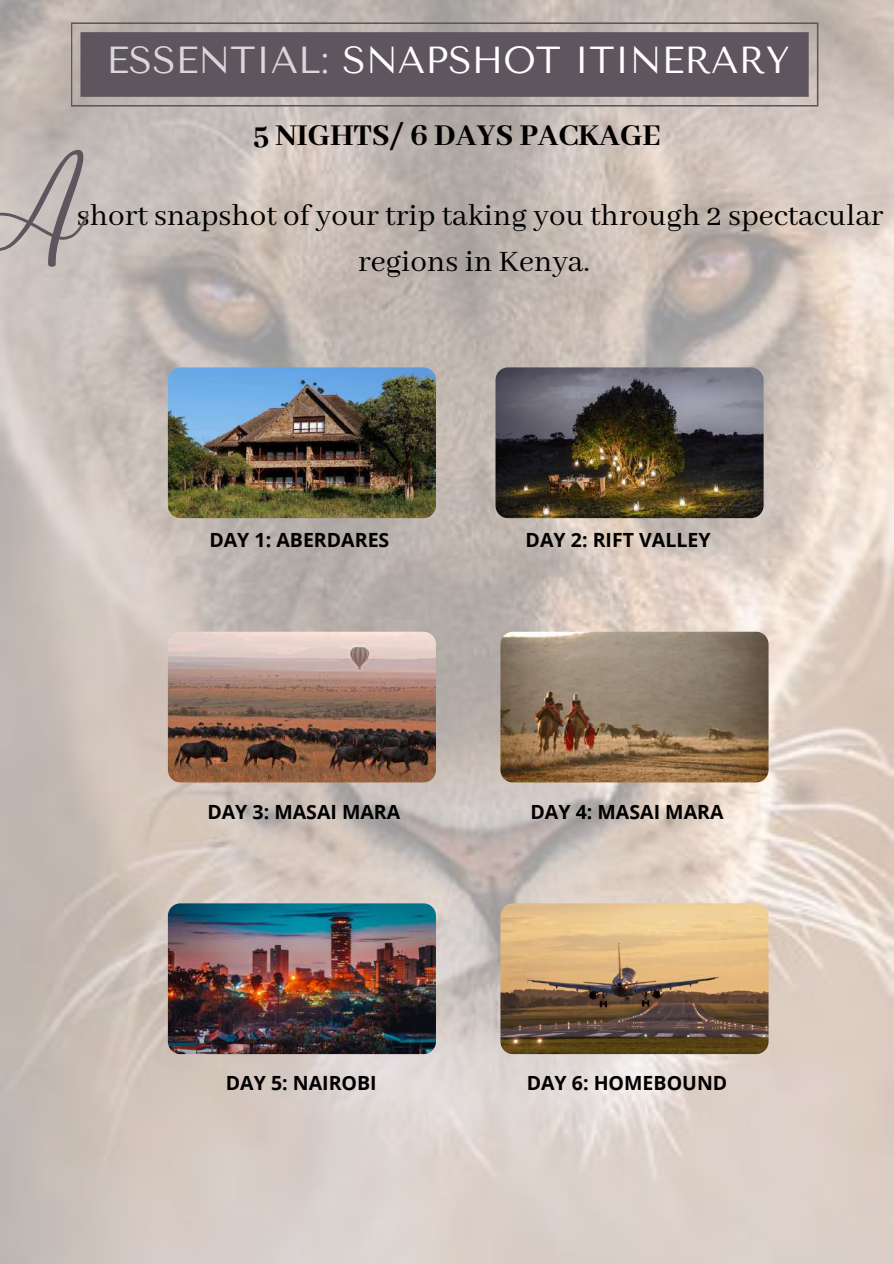
<style>
.page{position:relative;width:894px;height:1264px;background:#fff}
.page>*{position:absolute;margin:0;border:0;box-sizing:border-box;transform-origin:0 0}
.t1{font:37.5px "Tenor Sans";color:#fff}
.t2{font:33px/46.2px "Abhaya Libre";color:#000;text-align:center}
.t3{font:800 33px "Abhaya Libre";color:#000}
.t4{font:700 19.5px "Open Sans";color:#000}
.s1{color:#d9d9d9}
</style>
<div class="page">
<img style="left:0;top:0;width:893px;height:1263px">
<img style="left:500px;top:631px;width:268px;height:151px;border-radius:12px">
<img style="left:495px;top:367px;width:268px;height:151px;border-radius:12px">
<img style="left:168px;top:631px;width:268px;height:151px;border-radius:12px">
<svg style="left:71px;top:22px;width:747px;height:85px;fill:#5e555e"></svg>
<img style="left:168px;top:367px;width:268px;height:151px;border-radius:12px">
<img style="left:168px;top:903px;width:268px;height:151px;border-radius:12px">
<img style="left:500px;top:903px;width:268px;height:151px;border-radius:12px">
<svg style="left:0;top:148px;width:94px;height:125px"></svg>
<h1 class="t1" style="left:106px;top:39px;width:684px"><span class="s1">ESSENTIAL:</span> SNAPSHOT ITINERARY</h1>
<h2 class="t3" style="left:252px;top:117px;width:410px">5 NIGHTS/ 6 DAYS PACKAGE</h2>
<h2 class="t2" style="left:77px;top:193px;width:808px">short snapshot of your trip taking you through 2 spectacular regions in Kenya.</h2>
<p class="t4" style="left:209px;top:526px;width:181px">DAY 1: ABERDARES</p>
<p class="t4" style="left:207px;top:798px;width:194px">DAY 3: MASAI MARA</p>
<p class="t4" style="left:525px;top:526px;width:186px">DAY 2: RIFT VALLEY</p>
<p class="t4" style="left:530px;top:798px;width:194px">DAY 4: MASAI MARA</p>
<p class="t4" style="left:226px;top:1069px;width:152px">DAY 5: NAIROBI</p>
<p class="t4" style="left:526px;top:1069px;width:202px">DAY 6: HOMEBOUND</p>
</div>
